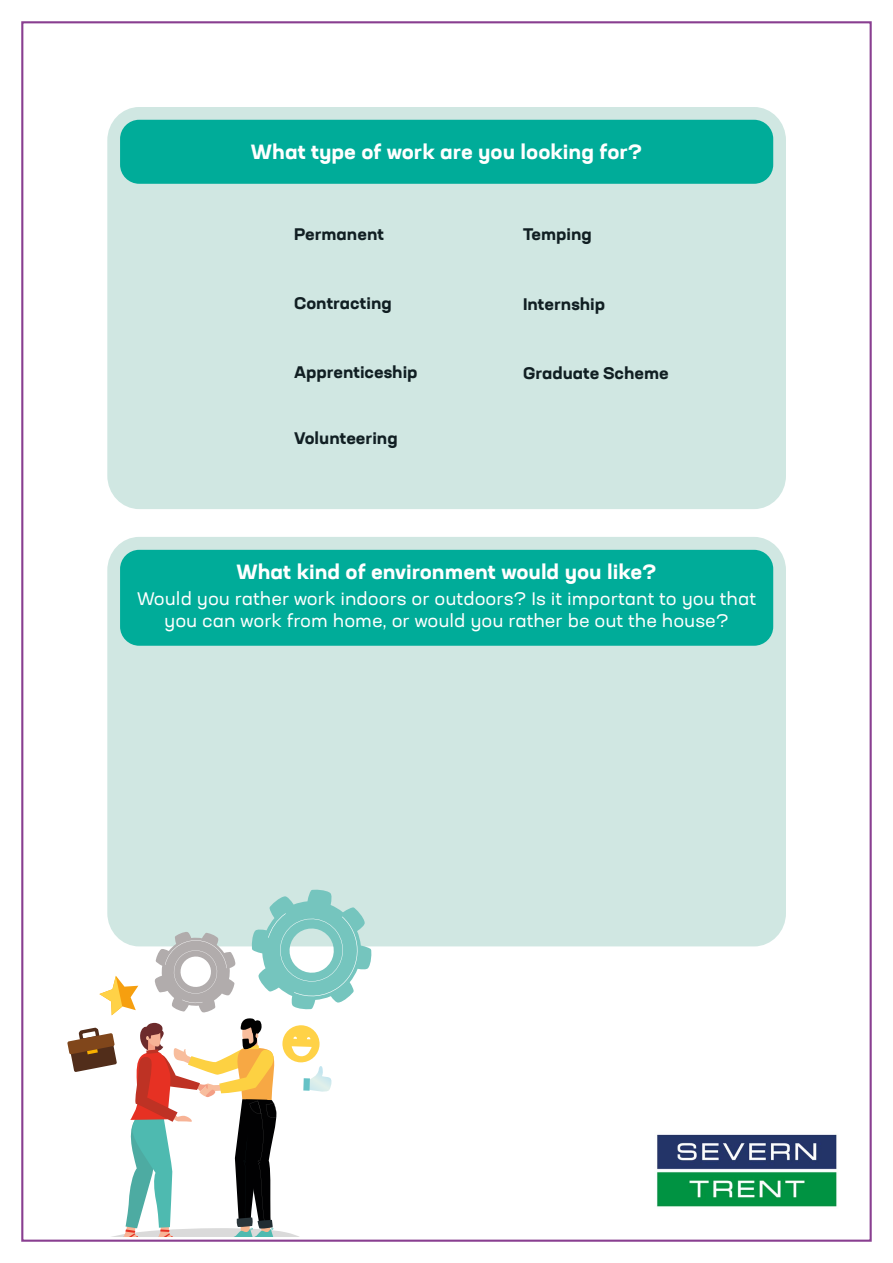
<style>
.page{position:relative;width:893px;height:1263px;background:#fff}
.page>*{position:absolute;margin:0;border:0;box-sizing:border-box;transform-origin:0 0}
.t1{font:700 expanded 20.25px "Neusa Next Std";color:#fff}
.t2{font:expanded 18px/21.6px "Neusa Next Std";color:#fff;text-align:center}
.t3{font:700 expanded 16.5px "Neusa Next Std";color:#111f23}
</style>
<div class="page">
<div style="left:21px;top:21px;width:851px;height:1221px;background:#fff;border:2px solid #83348b"></div>
<img style="left:656px;top:1134px;width:181px;height:73px">
<div style="left:107px;top:107px;width:679px;height:402px;background:#d0e7e2;border-radius:33px"></div>
<div style="left:107px;top:537px;width:679px;height:409px;background:#d0e7e2;border-radius:33px"></div>
<div style="left:120px;top:120px;width:653px;height:64px;background:#00ac99;border-radius:19px"></div>
<div style="left:120px;top:550px;width:653px;height:96px;background:#00ac99;border-radius:19px"></div>
<svg style="left:67px;top:889px;width:305px;height:348px"></svg>
<p class="t1" style="left:251px;top:139px;width:393px">What type of work are you looking for?</p>
<p class="t3" style="left:294px;top:223px;width:91px">Permanent</p>
<p class="t3" style="left:523px;top:224px;width:70px">Temping</p>
<p class="t3" style="left:294px;top:292px;width:99px">Contracting</p>
<p class="t3" style="left:523px;top:293px;width:84px">Internship</p>
<p class="t3" style="left:294px;top:362px;width:125px">Apprenticeship</p>
<p class="t3" style="left:523px;top:362px;width:147px">Graduate Scheme</p>
<p class="t3" style="left:294px;top:427px;width:105px">Volunteering</p>
<p class="t1" style="left:237px;top:559px;width:422px">What kind of environment would you like?</p>
<p class="t2" style="left:137px;top:588px;width:620px">Would you rather work indoors or outdoors? Is it important to you that you can work from home, or would you rather be out the house?</p>
</div>
